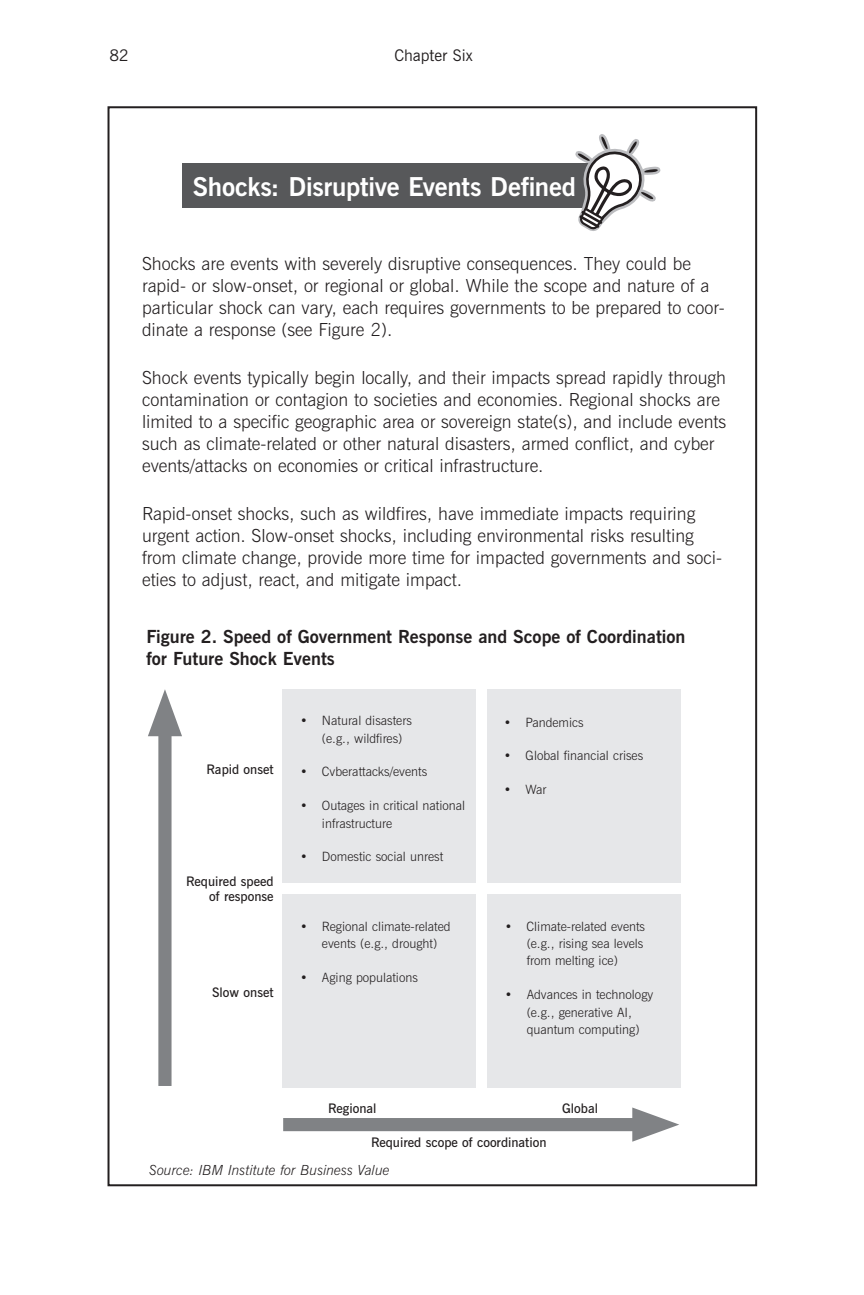
<style>
.page{position:relative;width:864px;height:1295px;background:#fff}
.page>*{position:absolute;margin:0;border:0;box-sizing:border-box;transform-origin:0 0}
.t1{font:700 26px "News Gothic BT";letter-spacing:-.01em;color:#fff}
.t2{font:300 18px/22px "News Gothic BT";color:#231f20}
.t3{font:700 18px/22px "News Gothic BT";color:#231f20}
.t4{font:16px "News Gothic BT";color:#231f20}
.t5{font:italic 300 14px "News Gothic BT";color:#231f20}
.t6{font:600 13.2px/14.8px "News Gothic BT";color:#231f20;text-align:right}
.t7{font:300 12.8px/17.4px "News Gothic BT";color:#231f20}
</style>
<div class="page">
<div style="left:282px;top:689px;width:194px;height:193px;background:#e6e7e9"></div>
<div style="left:486px;top:689px;width:194px;height:193px;background:#e6e7e9"></div>
<div style="left:282px;top:895px;width:194px;height:193px;background:#e6e7e9"></div>
<div style="left:486px;top:895px;width:194px;height:193px;background:#e6e7e9"></div>
<div style="left:158px;top:716px;width:13px;height:370px;background:#808285"></div>
<svg style="left:148px;top:689px;width:34px;height:47px"></svg>
<div style="left:283px;top:1118px;width:369px;height:13px;background:#808285"></div>
<svg style="left:632px;top:1107px;width:47px;height:35px"></svg>
<div style="left:182px;top:163px;width:424px;height:45px;background:#57585a"></div>
<svg style="left:575px;top:134px;width:85px;height:97px"></svg>
<p class="t4" style="left:109px;top:45px;width:21px">82</p>
<p class="t4" style="left:394px;top:45px;width:80px">Chapter Six</p>
<h1 class="t1" style="left:193px;top:170px;width:384px">Shocks: Disruptive Events Defined</h1>
<p class="t2" style="left:142px;top:252px;width:584px">Shocks are events with severely disruptive consequences. They could be rapid- or slow-onset, or regional or global. While the scope and nature of a particular shock can vary, each requires governments to be prepared to coor&shy;dinate a response (see Figure 2).</p>
<p class="t2" style="left:142px;top:366px;width:586px">Shock events typically begin locally, and their impacts spread rapidly through contamination or contagion to societies and economies. Regional shocks are limited to a specific geographic area or sovereign state(s), and include events such as climate-related or other natural disasters, armed conflict, and cyber events/attacks on economies or critical infrastructure.</p>
<p class="t2" style="left:142px;top:502px;width:581px">Rapid-onset shocks, such as wildfires, have immediate impacts requiring urgent action. Slow-onset shocks, including environmental risks resulting from climate change, provide more time for impacted governments and soci&shy;eties to adjust, react, and mitigate impact.</p>
<p class="t3" style="left:146px;top:626px;width:540px">Figure 2. Speed of Government Response and Scope of Coordination for Future Shock Events</p>
<p class="t6" style="left:207px;top:762px;width:69px">Rapid onset</p>
<p class="t6" style="left:186px;top:874px;width:89px">Required speed of response</p>
<p class="t6" style="left:212px;top:984px;width:63px">Slow onset</p>
<p class="t7" style="left:322px;top:712px;width:91px;text-indent:-22px">• Natural disasters (e.g., wildfires)</p>
<p class="t7" style="left:300px;top:763px;width:129px">• Cvberattacks/events</p>
<p class="t7" style="left:322px;top:797px;width:145px;text-indent:-22px">• Outages in critical national infrastructure</p>
<p class="t7" style="left:300px;top:848px;width:145px">• Domestic social unrest</p>
<p class="t7" style="left:322px;top:917px;width:130px;text-indent:-22px">• Regional climate-related events (e.g., drought)</p>
<p class="t7" style="left:300px;top:968px;width:119px">• Aging populations</p>
<p class="t7" style="left:504px;top:713px;width:81px">• Pandemics</p>
<p class="t7" style="left:504px;top:747px;width:141px">• Global financial crises</p>
<p class="t7" style="left:504px;top:781px;width:44px">• War</p>
<p class="t7" style="left:526px;top:917px;width:120px;text-indent:-22px">• Climate-related events (e.g., rising sea levels from melting ice)</p>
<p class="t7" style="left:526px;top:986px;width:128px;text-indent:-22px">• Advances in technology (e.g., generative AI, quantum computing)</p>
<p class="t6" style="left:328px;top:1100px;width:50px">Regional</p>
<p class="t6" style="left:562px;top:1100px;width:37px">Global</p>
<p class="t6" style="left:371px;top:1135px;width:177px">Required scope of coordination</p>
<p class="t5" style="left:149px;top:1162px;width:242px">Source: IBM Institute for Business Value</p>
</div>
